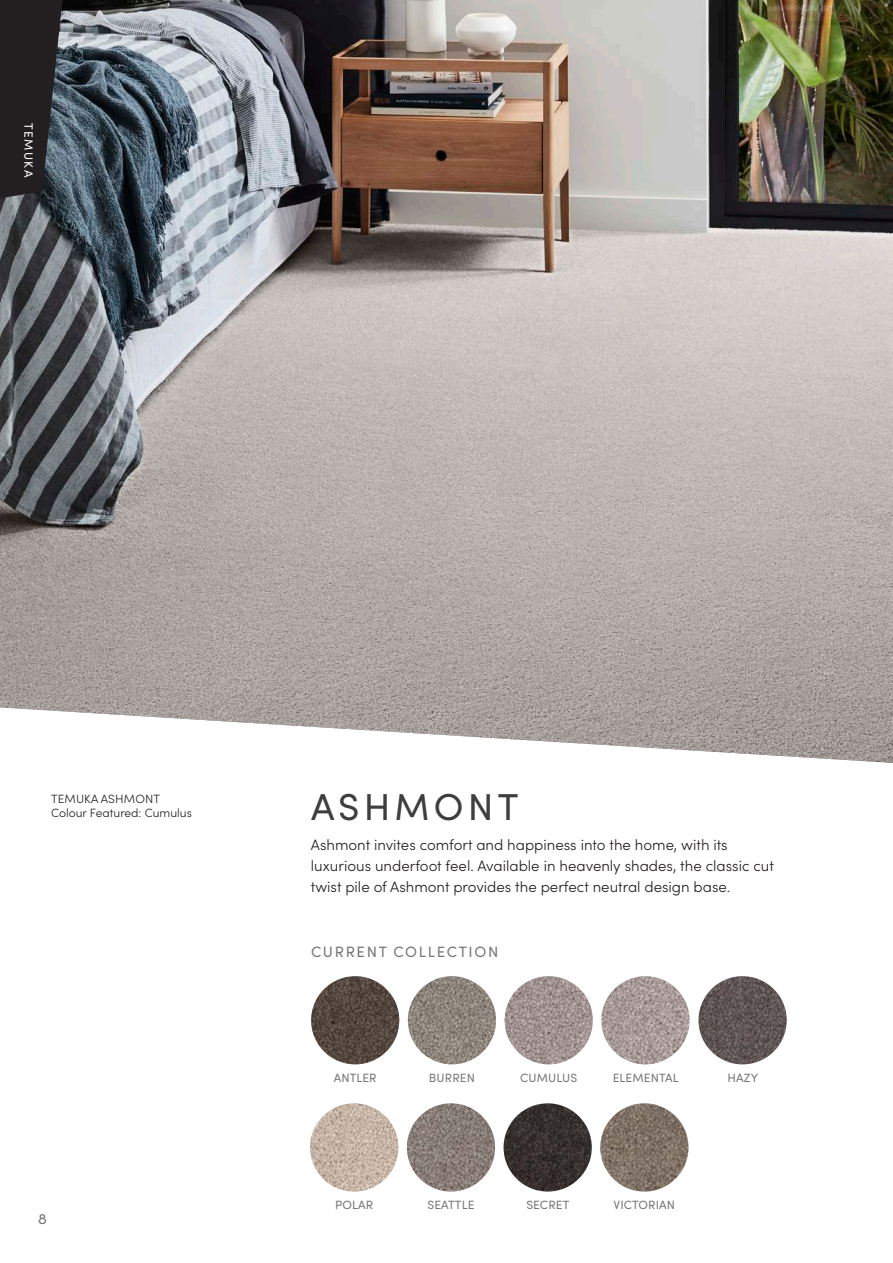
<style>
.page{position:relative;width:893px;height:1263px;background:#fff}
.page>*{position:absolute;margin:0;border:0;box-sizing:border-box;transform-origin:0 0}
.Product_Name{font:37.5px "Sofia Pro";letter-spacing:.11em;color:#3e3e3f}
.t1{font:300 15px/21px "Sofia Pro";color:#231f20}
.Sub_Header{font:15px "Sofia Pro";letter-spacing:.11em;color:#797879}
.Colour_name{font:12px "Sofia Pro";letter-spacing:.01em;color:#797879}
.t2{font:300 12px "Sofia Pro";color:#231f20}
.t3{font:12px "Sofia Pro";letter-spacing:.11em;color:#fff}
</style>
<div class="page">
<img style="left:0;top:0;width:893px;height:763px">
<img style="left:504px;top:1103px;width:88px;height:88px;border-radius:44px">
<img style="left:311px;top:976px;width:88px;height:88px;border-radius:44px">
<img style="left:408px;top:976px;width:88px;height:88px;border-radius:44px">
<img style="left:505px;top:976px;width:88px;height:88px;border-radius:44px">
<img style="left:601px;top:976px;width:88px;height:88px;border-radius:44px">
<img style="left:698px;top:976px;width:89px;height:88px;border-radius:44px">
<img style="left:310px;top:1103px;width:88px;height:88px;border-radius:44px">
<img style="left:407px;top:1103px;width:88px;height:88px;border-radius:44px">
<img style="left:600px;top:1103px;width:88px;height:88px;border-radius:44px">
<svg style="left:0;top:0;width:64px;height:200px;background:#2c2c2f"></svg>
<p class="t3" style="left:37px;top:123px;width:55px;rotate:90deg">TEMUKA</p>
<p class="t2" style="left:51px;top:790px;width:110px">TEMUKA ASHMONT</p>
<p class="t2" style="left:51px;top:804px;width:142px">Colour Featured: Cumulus</p>
<p class="Sub_Header" style="left:38px;top:1208px;width:10px">8</p>
<p class="Product_Name" style="left:311px;top:780px;width:209px">ASHMONT</p>
<p class="t1" style="left:311px;top:833px;width:465px">Ashmont invites comfort and happiness into the home, with its luxurious underfoot feel. Available in heavenly shades, the classic cut twist pile of Ashmont provides the perfect neutral design base.</p>
<p class="Sub_Header" style="left:311px;top:941px;width:189px">CURRENT COLLECTION</p>
<p class="Colour_name" style="left:334px;top:1069px;width:45px">ANTLER</p>
<p class="Colour_name" style="left:429px;top:1069px;width:48px">BURREN</p>
<p class="Colour_name" style="left:520px;top:1069px;width:59px">CUMULUS</p>
<p class="Colour_name" style="left:613px;top:1069px;width:67px">ELEMENTAL</p>
<p class="Colour_name" style="left:727px;top:1069px;width:32px">HAZY</p>
<p class="Colour_name" style="left:335px;top:1196px;width:40px">POLAR</p>
<p class="Colour_name" style="left:427px;top:1196px;width:48px">SEATTLE</p>
<p class="Colour_name" style="left:614px;top:1196px;width:63px">VICTORIAN</p>
<p class="Colour_name" style="left:526px;top:1196px;width:45px">SECRET</p>
</div>
